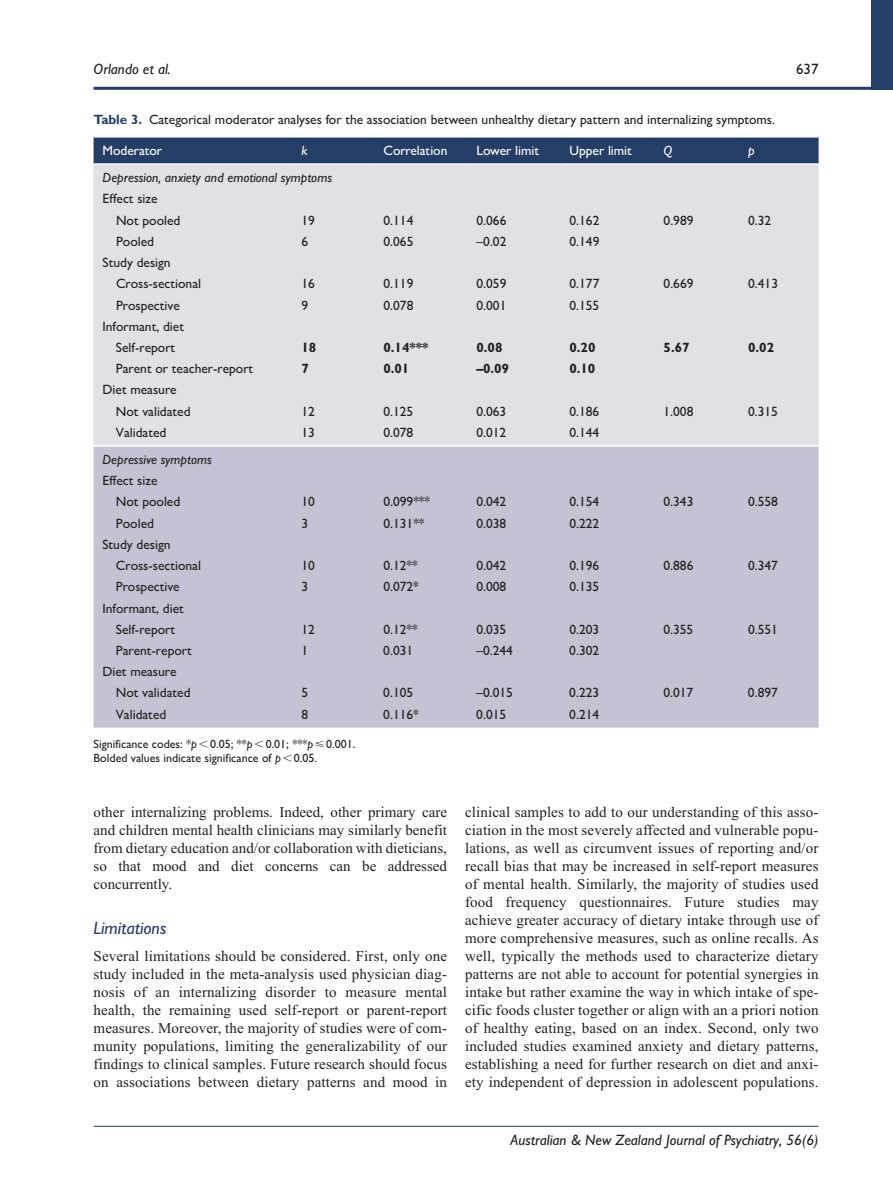
<style>
.page{position:relative;width:893px;height:1191px;background:#fff}
.page>*{position:absolute;margin:0;border:0;box-sizing:border-box;transform-origin:0 0}
.t1{font:italic 500 18px "Gill Sans MT Pro";color:#253e66}
.t2{font:15px/18px "Times New Roman";letter-spacing:.01em;color:#231f20;text-align:justify}
.t3{font:italic 500 15px "Gill Sans MT Pro";color:#231f20}
.t4{font:500 15px "Gill Sans MT Pro";color:#231f20}
.t5{font:500 13.5px/21.1px "Gill Sans MT Pro";color:#231f20}
.t6{font:italic 500 13.5px "Gill Sans MT Pro";color:#231f20}
.t7{font:500 13.5px "Gill Sans MT Pro";color:#fff}
.t8{font:700 13.5px "Gill Sans MT Pro";color:#231f20}
.t9{font:italic 500 13.5px "Gill Sans MT Pro";color:#fff}
.t10{font:500 12px/14.2px "Gill Sans MT Pro";color:#231f20}
.s1{font-family:"Gill Sans Std";font-weight:700;color:#253e66}
.s2{font-style:italic}
</style>
<div class="page">
<hr style="left:94px;top:87px;width:799px;height:3px;background:#253e66">
<div style="left:872px;top:0;width:21px;height:89px;background:#253e66"></div>
<hr style="left:94px;top:1125px;width:725px;height:1px;background:#253e66">
<div style="left:94px;top:138px;width:725px;height:25px;background:#253e66"></div>
<div style="left:94px;top:165px;width:725px;height:280px;background:#e0e0e6"></div>
<div style="left:94px;top:446px;width:725px;height:281px;background:#c3c3d3"></div>
<p class="t3" style="left:94px;top:60px;width:79px">Orlando et al.</p>
<p class="t4" style="left:796px;top:60px;width:24px">637</p>
<p class="t5" style="left:94px;top:109px;width:683px"><span class="s1">Table 3.</span> Categorical moderator analyses for the association between unhealthy dietary pattern and internalizing symptoms.</p>
<p class="t7" style="left:103px;top:142px;width:61px">Moderator</p>
<p class="t9" style="left:302px;top:142px;width:8px">k</p>
<p class="t7" style="left:383px;top:142px;width:65px">Correlation</p>
<p class="t7" style="left:476px;top:142px;width:64px">Lower limit</p>
<p class="t7" style="left:569px;top:142px;width:64px">Upper limit</p>
<p class="t9" style="left:664px;top:142px;width:10px">Q</p>
<p class="t9" style="left:748px;top:142px;width:8px">p</p>
<p class="t6" style="left:103px;top:170px;width:231px">Depression, anxiety and emotional symptoms</p>
<p class="t5" style="left:116px;top:188px;width:66px;text-indent:-14px">Effect size<br>Not pooled</p>
<p class="t5" style="left:302px;top:209px;width:15px">19</p>
<p class="t5" style="left:383px;top:209px;width:31px">0.114</p>
<p class="t5" style="left:476px;top:209px;width:31px">0.066</p>
<p class="t5" style="left:569px;top:209px;width:31px">0.162</p>
<p class="t5" style="left:664px;top:209px;width:31px">0.989</p>
<p class="t5" style="left:748px;top:209px;width:25px">0.32</p>
<p class="t5" style="left:116px;top:231px;width:40px">Pooled</p>
<p class="t5" style="left:302px;top:231px;width:8px">6</p>
<p class="t5" style="left:383px;top:231px;width:31px">0.065</p>
<p class="t5" style="left:476px;top:231px;width:31px">–0.02</p>
<p class="t5" style="left:569px;top:231px;width:31px">0.149</p>
<p class="t5" style="left:116px;top:252px;width:87px;text-indent:-14px">Study design<br>Cross-sectional</p>
<p class="t5" style="left:302px;top:273px;width:15px">16</p>
<p class="t5" style="left:383px;top:273px;width:31px">0.119</p>
<p class="t5" style="left:476px;top:273px;width:31px">0.059</p>
<p class="t5" style="left:569px;top:273px;width:31px">0.177</p>
<p class="t5" style="left:664px;top:273px;width:31px">0.669</p>
<p class="t5" style="left:748px;top:273px;width:31px">0.413</p>
<p class="t5" style="left:116px;top:294px;width:65px">Prospective</p>
<p class="t5" style="left:301px;top:294px;width:8px">9</p>
<p class="t5" style="left:383px;top:294px;width:31px">0.078</p>
<p class="t5" style="left:476px;top:294px;width:31px">0.001</p>
<p class="t5" style="left:569px;top:294px;width:31px">0.155</p>
<p class="t5" style="left:102px;top:315px;width:83px;text-align:center">Informant, diet<br>Self-report</p>
<p class="t8" style="left:301px;top:339px;width:16px">18</p>
<p class="t8" style="left:383px;top:339px;width:47px">0.14***</p>
<p class="t8" style="left:476px;top:339px;width:28px">0.08</p>
<p class="t8" style="left:569px;top:339px;width:28px">0.20</p>
<p class="t8" style="left:663px;top:339px;width:28px">5.67</p>
<p class="t8" style="left:748px;top:339px;width:28px">0.02</p>
<p class="t5" style="left:116px;top:358px;width:139px">Parent or teacher-report</p>
<p class="t8" style="left:301px;top:360px;width:9px">7</p>
<p class="t8" style="left:383px;top:360px;width:28px">0.01</p>
<p class="t8" style="left:476px;top:360px;width:34px">–0.09</p>
<p class="t8" style="left:569px;top:360px;width:28px">0.10</p>
<p class="t5" style="left:116px;top:379px;width:76px;text-indent:-14px">Diet measure<br>Not validated</p>
<p class="t5" style="left:301px;top:400px;width:15px">12</p>
<p class="t5" style="left:383px;top:400px;width:31px">0.125</p>
<p class="t5" style="left:476px;top:400px;width:31px">0.063</p>
<p class="t5" style="left:569px;top:400px;width:31px">0.186</p>
<p class="t5" style="left:663px;top:400px;width:31px">1.008</p>
<p class="t5" style="left:748px;top:400px;width:31px">0.315</p>
<p class="t5" style="left:116px;top:421px;width:52px">Validated</p>
<p class="t5" style="left:301px;top:421px;width:15px">13</p>
<p class="t5" style="left:383px;top:421px;width:31px">0.078</p>
<p class="t5" style="left:476px;top:421px;width:31px">0.012</p>
<p class="t5" style="left:569px;top:421px;width:31px">0.144</p>
<p class="t6" style="left:102px;top:451px;width:111px">Depressive symptoms</p>
<p class="t5" style="left:116px;top:470px;width:66px;text-indent:-14px">Effect size<br>Not pooled</p>
<p class="t5" style="left:301px;top:491px;width:15px">10</p>
<p class="t5" style="left:383px;top:491px;width:48px">0.099***</p>
<p class="t5" style="left:476px;top:491px;width:31px">0.042</p>
<p class="t5" style="left:569px;top:491px;width:31px">0.154</p>
<p class="t5" style="left:663px;top:491px;width:31px">0.343</p>
<p class="t5" style="left:748px;top:491px;width:31px">0.558</p>
<p class="t5" style="left:116px;top:512px;width:40px">Pooled</p>
<p class="t5" style="left:301px;top:512px;width:8px">3</p>
<p class="t5" style="left:383px;top:512px;width:43px">0.131**</p>
<p class="t5" style="left:476px;top:512px;width:31px">0.038</p>
<p class="t5" style="left:569px;top:512px;width:31px">0.222</p>
<p class="t5" style="left:116px;top:533px;width:87px;text-indent:-14px">Study design<br>Cross-sectional</p>
<p class="t5" style="left:301px;top:555px;width:15px">10</p>
<p class="t5" style="left:383px;top:555px;width:36px">0.12**</p>
<p class="t5" style="left:476px;top:555px;width:31px">0.042</p>
<p class="t5" style="left:569px;top:555px;width:31px">0.196</p>
<p class="t5" style="left:663px;top:555px;width:31px">0.886</p>
<p class="t5" style="left:748px;top:555px;width:31px">0.347</p>
<p class="t5" style="left:116px;top:576px;width:65px">Prospective</p>
<p class="t5" style="left:301px;top:576px;width:8px">3</p>
<p class="t5" style="left:383px;top:576px;width:37px">0.072*</p>
<p class="t5" style="left:476px;top:576px;width:31px">0.008</p>
<p class="t5" style="left:569px;top:576px;width:31px">0.135</p>
<p class="t5" style="left:102px;top:597px;width:83px;text-align:center">Informant, diet<br>Self-report</p>
<p class="t5" style="left:301px;top:618px;width:15px">12</p>
<p class="t5" style="left:383px;top:618px;width:36px">0.12**</p>
<p class="t5" style="left:476px;top:618px;width:31px">0.035</p>
<p class="t5" style="left:569px;top:618px;width:31px">0.203</p>
<p class="t5" style="left:663px;top:618px;width:31px">0.355</p>
<p class="t5" style="left:748px;top:618px;width:31px">0.551</p>
<p class="t5" style="left:116px;top:639px;width:77px">Parent-report</p>
<p class="t5" style="left:301px;top:639px;width:8px">1</p>
<p class="t5" style="left:383px;top:639px;width:31px">0.031</p>
<p class="t5" style="left:476px;top:639px;width:38px">–0.244</p>
<p class="t5" style="left:569px;top:639px;width:31px">0.302</p>
<p class="t5" style="left:116px;top:661px;width:76px;text-indent:-14px">Diet measure<br>Not validated</p>
<p class="t5" style="left:301px;top:682px;width:8px">5</p>
<p class="t5" style="left:383px;top:682px;width:31px">0.105</p>
<p class="t5" style="left:476px;top:682px;width:38px">–0.015</p>
<p class="t5" style="left:569px;top:682px;width:31px">0.223</p>
<p class="t5" style="left:663px;top:682px;width:31px">0.017</p>
<p class="t5" style="left:748px;top:682px;width:31px">0.897</p>
<p class="t5" style="left:116px;top:703px;width:52px">Validated</p>
<p class="t5" style="left:301px;top:703px;width:8px">8</p>
<p class="t5" style="left:383px;top:703px;width:37px">0.116*</p>
<p class="t5" style="left:476px;top:703px;width:31px">0.015</p>
<p class="t5" style="left:569px;top:703px;width:31px">0.214</p>
<p class="t10" style="left:94px;top:736px;width:263px">Significance codes: *<span class="s2">p</span> 0.05; **<span class="s2">p</span> 0.01; ***<span class="s2">p</span>⩽0.001.<br>Bolded values indicate significance of <span class="s2">p</span> 0.05.</p>
<p class="t2" style="left:94px;top:802px;width:355px">other internalizing problems. Indeed, other primary care and children mental health clinicians may similarly benefit from dietary education and/or collaboration with dieticians, so that mood and diet concerns can be addressed concurrently.</p>
<p class="t1" style="left:94px;top:917px;width:74px">Limitations</p>
<p class="t2" style="left:94px;top:946px;width:355px">Several limitations should be considered. First, only one study included in the meta-analysis used physician diag&shy;nosis of an internalizing disorder to measure mental health, the remaining used self-report or parent-report measures. Moreover, the majority of studies were of com&shy;munity populations, limiting the generalizability of our findings to clinical samples. Future research should focus on associations between dietary patterns and mood in</p>
<p class="t2" style="left:465px;top:802px;width:355px">clinical samples to add to our understanding of this asso&shy;ciation in the most severely affected and vulnerable popu&shy;lations, as well as circumvent issues of reporting and/or recall bias that may be increased in self-report measures of mental health. Similarly, the majority of studies used food frequency questionnaires. Future studies may achieve greater accuracy of dietary intake through use of more comprehensive measures, such as online recalls. As well, typically the methods used to characterize dietary patterns are not able to account for potential synergies in intake but rather examine the way in which intake of spe&shy;cific foods cluster together or align with an a priori notion of healthy eating, based on an index. Second, only two included studies examined anxiety and dietary patterns, establishing a need for further research on diet and anxi&shy;ety independent of depression in adolescent populations.</p>
<p class="t3" style="left:511px;top:1130px;width:309px">Australian &amp; New Zealand Journal of Psychiatry, 56(6)</p>
</div>
